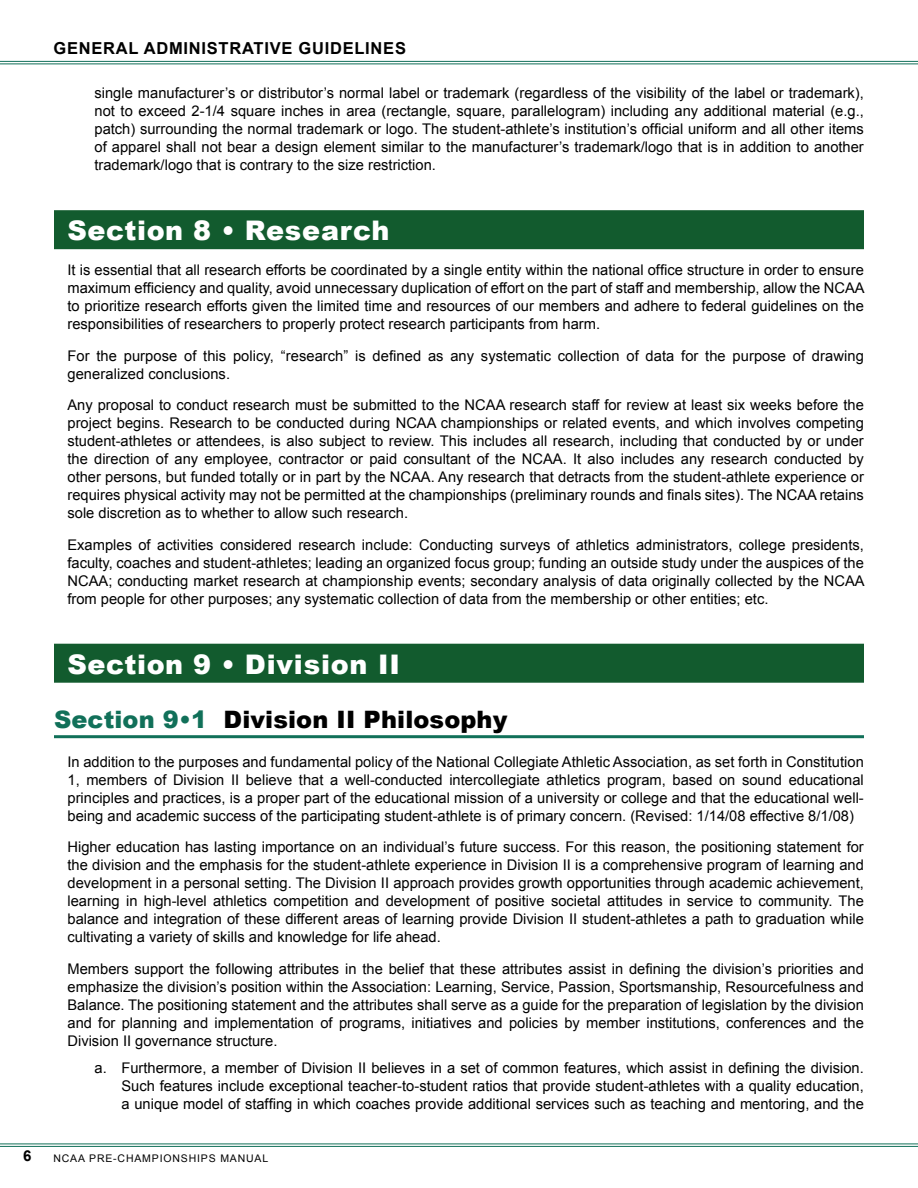
<style>
.page{position:relative;width:918px;height:1188px;background:#fff}
.page>*{position:absolute;margin:0;border:0;box-sizing:border-box;transform-origin:0 0}
.t1{font:900 27px "Arial";letter-spacing:.02em;color:#fff}
.t2{font:900 24px "Arial";letter-spacing:.005em;color:#000}
.t3{font:700 16.5px "Arial";letter-spacing:.045em;color:#000}
.t4{font:700 15px "Arial";color:#000}
.t5{font:14.7px/18px "Arial";color:#000;text-align:justify}
.t6{font:10.5px "Arial";letter-spacing:.08em;color:#000}
.s1{color:#117059}
</style>
<div class="page">
<hr style="left:0;top:61px;width:918px;height:1px;background:#117059">
<hr style="left:0;top:64px;width:918px;height:1px;background:#117059">
<hr style="left:0;top:1144px;width:918px;height:1px;background:#117059">
<hr style="left:0;top:1146px;width:918px;height:1px;background:#117059">
<div style="left:54px;top:210px;width:810px;height:39px;background:#125b2e"></div>
<div style="left:54px;top:644px;width:810px;height:39px;background:#125b2e"></div>
<hr style="left:54px;top:735px;width:810px;height:3px;background:#117059">
<p class="t4" style="left:23px;top:1146px;width:10px">6</p>
<p class="t3" style="left:53px;top:38px;width:354px">GENERAL ADMINISTRATIVE GUIDELINES</p>
<p class="t5" style="left:94px;top:84px;width:771px">single manufacturer’s or distributor’s normal label or trademark (regardless of the visibility of the label or trademark), not to exceed 2-1/4 square inches in area (rectangle, square, parallelogram) including any additional material (e.g., patch) surrounding the normal trademark or logo. The student-athlete’s institution’s official uniform and all other items of apparel shall not bear a design element similar to the manufacturer’s trademark/logo that is in addition to another trademark/logo that is contrary to the size restriction.</p>
<h1 class="t1" style="left:68px;top:211px;width:323px">Section 8 • Research</h1>
<p class="t5" style="left:68px;top:261px;width:799px">It is essential that all research efforts be coordinated by a single entity within the national office structure in order to ensure maximum efficiency and quality, avoid unnecessary duplication of effort on the part of staff and membership, allow the NCAA to prioritize research efforts given the limited time and resources of our members and adhere to federal guidelines on the responsibilities of researchers to properly protect research participants from harm.</p>
<p class="t5" style="left:68px;top:347px;width:798px">For the purpose of this policy, “research” is defined as any systematic collection of data for the purpose of drawing generalized conclusions.</p>
<p class="t5" style="left:68px;top:396px;width:798px">Any proposal to conduct research must be submitted to the NCAA research staff for review at least six weeks before the project begins. Research to be conducted during NCAA championships or related events, and which involves competing student-athletes or attendees, is also subject to review. This includes all research, including that conducted by or under the direction of any employee, contractor or paid consultant of the NCAA. It also includes any research conducted by other persons, but funded totally or in part by the NCAA. Any research that detracts from the student-athlete experience or requires physical activity may not be permitted at the championships (preliminary rounds and finals sites). The NCAA retains sole discretion as to whether to allow such research.</p>
<p class="t5" style="left:68px;top:536px;width:799px">Examples of activities considered research include: Conducting surveys of athletics administrators, college presidents, faculty, coaches and student-athletes; leading an organized focus group; funding an outside study under the auspices of the NCAA; conducting market research at championship events; secondary analysis of data originally collected by the NCAA from people for other purposes; any systematic collection of data from the membership or other entities; etc.</p>
<h1 class="t1" style="left:68px;top:644px;width:334px">Section 9 • Division II</h1>
<h2 class="t2" style="left:54px;top:702px;width:455px"><span class="s1">Section 9•1</span> Division II Philosophy</h2>
<p class="t5" style="left:68px;top:753px;width:798px">In addition to the purposes and fundamental policy of the National Collegiate Athletic Association, as set forth in Constitution 1, members of Division II believe that a well-conducted intercollegiate athletics program, based on sound educational principles and practices, is a proper part of the educational mission of a university or college and that the educational well&shy;being and academic success of the participating student-athlete is of primary concern. (Revised: 1/14/08 effective 8/1/08)</p>
<p class="t5" style="left:68px;top:838px;width:798px">Higher education has lasting importance on an individual’s future success. For this reason, the positioning statement for the division and the emphasis for the student-athlete experience in Division II is a comprehensive program of learning and development in a personal setting. The Division II approach provides growth opportunities through academic achievement, learning in high-level athletics competition and development of positive societal attitudes in service to community. The balance and integration of these different areas of learning provide Division II student-athletes a path to graduation while cultivating a variety of skills and knowledge for life ahead.</p>
<p class="t5" style="left:68px;top:960px;width:798px">Members support the following attributes in the belief that these attributes assist in defining the division’s priorities and emphasize the division’s position within the Association: Learning, Service, Passion, Sportsmanship, Resourcefulness and Balance. The positioning statement and the attributes shall serve as a guide for the preparation of legislation by the division and for planning and implementation of programs, initiatives and policies by member institutions, conferences and the Division II governance structure.</p>
<p class="t5" style="left:122px;top:1059px;width:744px;text-indent:-27px">a. Furthermore, a member of Division II believes in a set of common features, which assist in defining the division.<br>Such features include exceptional teacher-to-student ratios that provide student-athletes with a quality education, a unique model of staffing in which coaches provide additional services such as teaching and mentoring, and the</p>
<p class="t6" style="left:53px;top:1151px;width:216px">NCAA PRE-CHAMPIONSHIPS MANUAL</p>
</div>
